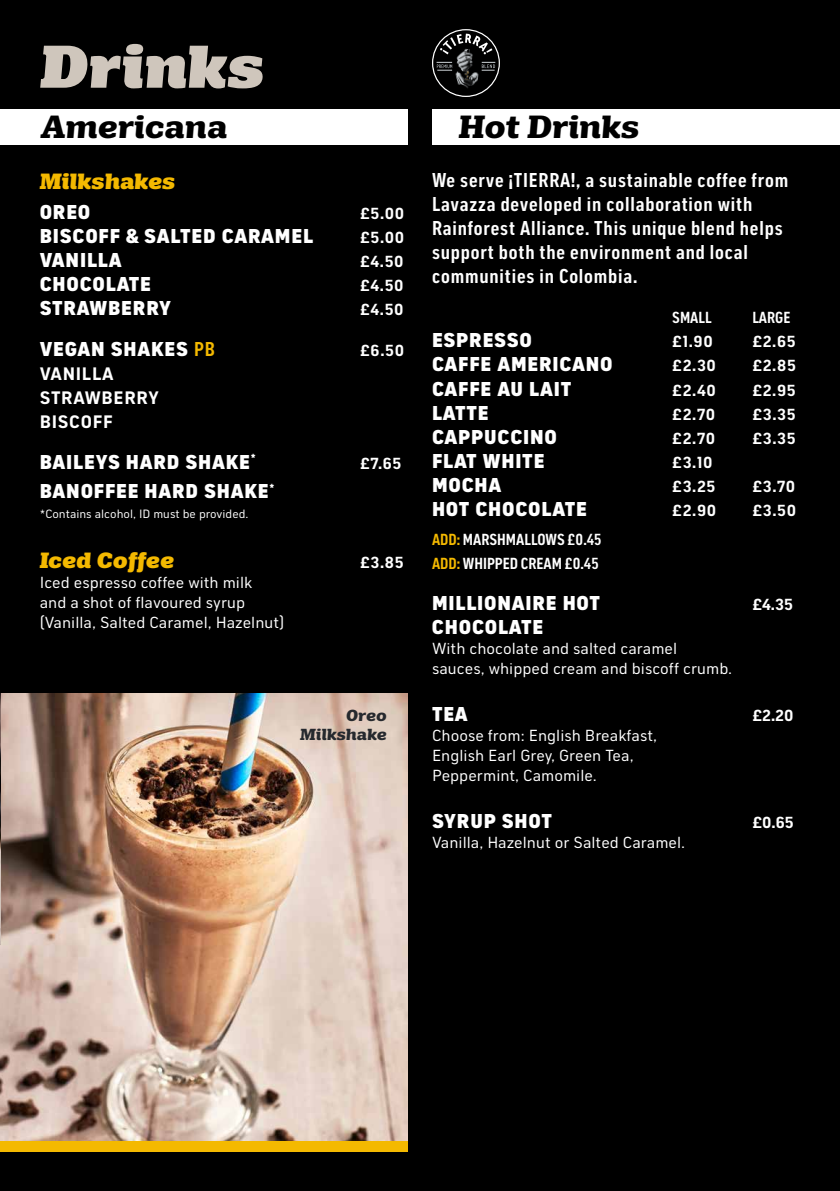
<style>
.page{position:relative;width:840px;height:1191px;background:#fff}
.page>*{position:absolute;margin:0;border:0;box-sizing:border-box;transform-origin:0 0}
.t1{font:italic 900 60px "Tee Line";color:#cfc6bc}
.t2{font:italic 700 32px "Tee Line";color:#000}
.t3{font:italic 800 22px "Tee Line";color:#f4b900}
.t4{font:900 20px "Shield Sans";letter-spacing:.04em;color:#fff}
.t5{font:600 condensed 20px/24px "Shield Sans";letter-spacing:.04em;color:#fff}
.t6{font:700 18px/24px "Shield Sans";letter-spacing:.04em;color:#fff}
.t7{font:16px/20px "Shield Sans";color:#fff}
.t8{font:700 16px "Shield Sans";letter-spacing:.04em;color:#fff}
.t9{font:600 condensed 16px/24px "Shield Sans";color:#fff}
.t10{font:italic 700 16px/19.2px "Tee Line";color:#26292e;text-align:right}
.t11{font:12px "Shield Sans";color:#fff}
.s1{color:#f4b900}
.s2{font-weight:600;font-stretch:condensed;color:#f4b900}
</style>
<div class="page">
<div style="left:0;top:0;width:839px;height:1191px;background:#000"></div>
<div style="left:0;top:109px;width:408px;height:35px;background:#fff"></div>
<div style="left:432px;top:109px;width:407px;height:35px;background:#fff"></div>
<img style="left:0;top:694px;width:408px;height:447px">
<div style="left:0;top:1141px;width:408px;height:10px;background:#f4b900"></div>
<img style="left:0;top:694px;width:1px;height:250px">
<svg style="left:432px;top:30px;width:67px;height:66px"></svg>
<svg style="left:440px;top:34px;width:52px;height:20px"></svg>
<svg style="left:436px;top:62px;width:16px;height:9px"></svg>
<svg style="left:481px;top:62px;width:14px;height:9px"></svg>
<div style="left:432px;top:29px;width:67px;height:68px;border:1px solid #fff;border-radius:50%"></div>
<h1 class="t1" style="left:40px;top:32px;width:225px">Drinks</h1>
<h2 class="t2" style="left:41px;top:109px;width:188px">Americana</h2>
<h2 class="t2" style="left:458px;top:109px;width:182px">Hot Drinks</h2>
<p class="t5" style="left:432px;top:168px;width:357px">We serve ¡TIERRA!, a sustainable coffee from Lavazza developed in collaboration with Rainforest Alliance. This unique blend helps support both the environment and local communities in Colombia.</p>
<p class="t9" style="left:672px;top:305px;width:41px">SMALL</p>
<p class="t9" style="left:752px;top:305px;width:40px">LARGE</p>
<p class="t4" style="left:432px;top:328px;width:101px">ESPRESSO</p>
<p class="t8" style="left:672px;top:332px;width:42px">£1.90</p>
<p class="t8" style="left:752px;top:332px;width:45px">£2.65</p>
<p class="t4" style="left:432px;top:352px;width:182px">CAFFE AMERICANO</p>
<p class="t8" style="left:672px;top:356px;width:45px">£2.30</p>
<p class="t8" style="left:752px;top:356px;width:45px">£2.85</p>
<p class="t4" style="left:432px;top:376px;width:141px">CAFFE AU LAIT</p>
<p class="t8" style="left:672px;top:380px;width:45px">£2.40</p>
<p class="t8" style="left:752px;top:380px;width:45px">£2.95</p>
<p class="t4" style="left:432px;top:400px;width:58px">LATTE</p>
<p class="t8" style="left:672px;top:404px;width:44px">£2.70</p>
<p class="t8" style="left:752px;top:404px;width:45px">£3.35</p>
<p class="t4" style="left:432px;top:424px;width:126px">CAPPUCCINO</p>
<p class="t8" style="left:672px;top:428px;width:44px">£2.70</p>
<p class="t8" style="left:752px;top:428px;width:45px">£3.35</p>
<p class="t4" style="left:432px;top:448px;width:114px">FLAT WHITE</p>
<p class="t8" style="left:672px;top:452px;width:42px">£3.10</p>
<p class="t4" style="left:432px;top:472px;width:71px">MOCHA</p>
<p class="t8" style="left:672px;top:476px;width:45px">£3.25</p>
<p class="t8" style="left:752px;top:476px;width:44px">£3.70</p>
<p class="t4" style="left:432px;top:496px;width:156px">HOT CHOCOLATE</p>
<p class="t8" style="left:672px;top:500px;width:45px">£2.90</p>
<p class="t8" style="left:752px;top:500px;width:45px">£3.50</p>
<p class="t9" style="left:432px;top:527px;width:171px"><span class="s1">ADD:</span> MARSHMALLOWS £0.45<br><span class="s1">ADD:</span> WHIPPED CREAM £0.45</p>
<p class="t4" style="left:432px;top:590px;width:169px">MILLIONAIRE HOT</p>
<p class="t8" style="left:752px;top:595px;width:42px">£4.35</p>
<p class="t4" style="left:432px;top:614px;width:113px">CHOCOLATE</p>
<p class="t7" style="left:432px;top:638px;width:301px">With chocolate and salted caramel sauces, whipped cream and biscoff crumb.</p>
<p class="t4" style="left:432px;top:701px;width:37px">TEA</p>
<p class="t8" style="left:752px;top:705px;width:43px">£2.20</p>
<p class="t7" style="left:432px;top:725px;width:226px">Choose from: English Breakfast,<br>English Earl Grey, Green Tea,<br>Peppermint, Camomile.</p>
<p class="t4" style="left:432px;top:808px;width:121px">SYRUP SHOT</p>
<p class="t8" style="left:752px;top:812px;width:43px">£0.65</p>
<p class="t7" style="left:432px;top:832px;width:254px">Vanilla, Hazelnut or Salted Caramel.</p>
<h3 class="t3" style="left:40px;top:168px;width:137px">Milkshakes</h3>
<p class="t4" style="left:40px;top:199px;width:52px">OREO</p>
<p class="t8" style="left:360px;top:203px;width:46px">£5.00</p>
<p class="t4" style="left:40px;top:223px;width:275px">BISCOFF &amp; SALTED CARAMEL</p>
<p class="t8" style="left:360px;top:227px;width:46px">£5.00</p>
<p class="t4" style="left:40px;top:247px;width:83px">VANILLA</p>
<p class="t8" style="left:360px;top:251px;width:45px">£4.50</p>
<p class="t4" style="left:40px;top:271px;width:113px">CHOCOLATE</p>
<p class="t8" style="left:360px;top:275px;width:45px">£4.50</p>
<p class="t4" style="left:40px;top:295px;width:133px">STRAWBERRY</p>
<p class="t8" style="left:360px;top:299px;width:45px">£4.50</p>
<p class="t4" style="left:40px;top:336px;width:176px">VEGAN SHAKES <span class="s2">PB</span></p>
<p class="t8" style="left:360px;top:340px;width:45px">£6.50</p>
<p class="t6" style="left:40px;top:361px;width:121px">VANILLA<br>STRAWBERRY<br>BISCOFF</p>
<p class="t4" style="left:40px;top:449px;width:217px">BAILEYS HARD SHAKE<sup>*</sup></p>
<p class="t8" style="left:360px;top:453px;width:43px">£7.65</p>
<p class="t4" style="left:40px;top:479px;width:236px">BANOFFEE HARD SHAKE<sup>*</sup></p>
<p class="t11" style="left:40px;top:507px;width:210px">*Contains alcohol, ID must be provided.</p>
<h3 class="t3" style="left:40px;top:547px;width:136px">Iced Coffee</h3>
<p class="t8" style="left:360px;top:552px;width:45px">£3.85</p>
<p class="t7" style="left:40px;top:572px;width:246px">Iced espresso coffee with milk<br>and a shot of flavoured syrup (Vanilla, Salted Caramel, Hazelnut)</p>
<p class="t10" style="left:300px;top:705px;width:88px">Oreo<br>Milkshake</p>
</div>
